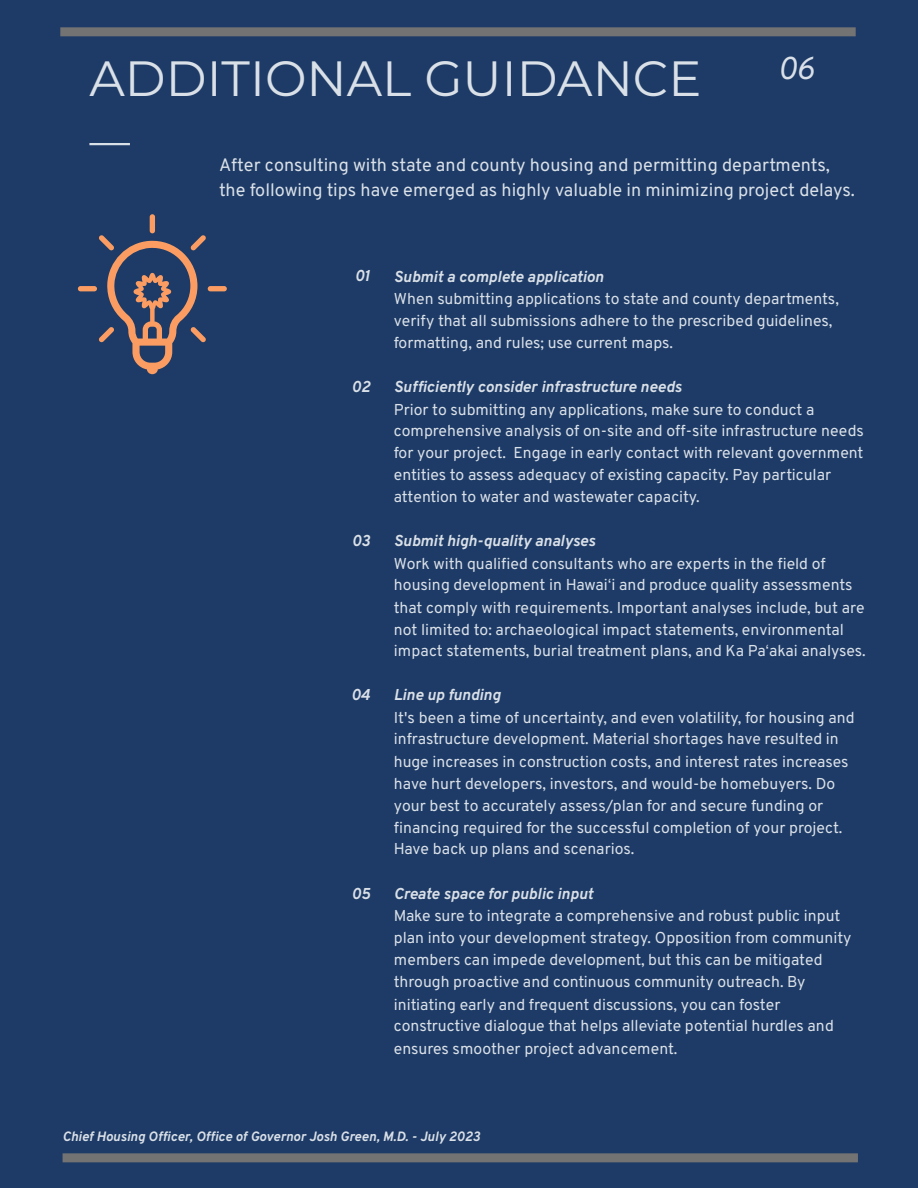
<style>
.page{position:relative;width:918px;height:1188px;background:#1d3b66}
.page>*{position:absolute;margin:0;border:0;box-sizing:border-box;transform-origin:0 0}
.t1{font:49.5px "Montserrat";color:#dae0e8}
.t2{font:italic 31.5px "Overpass";color:#dae0e8}
.t3{font:18px "Overpass";color:#dae0e8}
.t4{font:15.75px/21.9px "Overpass";color:#dae0e8}
.t5{font:italic 700 15.75px "Overpass";color:#dae0e8}
.t6{font:italic 700 13.5px "Overpass";color:#dae0e8}
.s1{font-family:"Helvetica"}
</style>
<div class="page">
<hr style="left:89px;top:143px;width:41px;height:2px;background:#dae0e8">
<svg style="left:78px;top:214px;width:149px;height:160px"></svg>
<div style="left:60px;top:27px;width:796px;height:9px;background:#737373"></div>
<div style="left:63px;top:1153px;width:795px;height:9px;background:#737373"></div>
<p class="t1" style="left:89px;top:48px;width:614px">ADDITIONAL GUIDANCE</p>
<h2 class="t2" style="left:778px;top:51px;width:38px">06</h2>
<p class="t3" style="left:219px;top:155px;width:612px">After consulting with state and county housing and permitting departments,</p>
<p class="t3" style="left:219px;top:180px;width:637px">the following tips have emerged as highly valuable in minimizing project delays.</p>
<p class="t5" style="left:355px;top:267px;width:17px">01</p>
<p class="t5" style="left:352px;top:378px;width:20px">02</p>
<p class="t5" style="left:352px;top:532px;width:20px">03</p>
<p class="t5" style="left:351px;top:686px;width:21px">04</p>
<p class="t5" style="left:352px;top:885px;width:20px">05</p>
<p class="t5" style="left:394px;top:268px;width:211px">Submit a complete application</p>
<p class="t4" style="left:394px;top:289px;width:447px">When submitting applications to state and county departments, verify that all submissions adhere to the prescribed guidelines, formatting, and rules; use current maps.</p>
<p class="t5" style="left:394px;top:378px;width:290px">Sufficiently consider infrastructure needs</p>
<p class="t4" style="left:394px;top:400px;width:472px">Prior to submitting any applications, make sure to conduct a comprehensive analysis of on-site and off-site infrastructure needs for your project. Engage in early contact with relevant government entities to assess adequacy of existing capacity. Pay particular attention to water and wastewater capacity.</p>
<p class="t5" style="left:394px;top:532px;width:203px">Submit high-quality analyses</p>
<p class="t4" style="left:394px;top:554px;width:473px">Work with qualified consultants who are experts in the field of housing development in Hawai<span class="s1">ʻ</span>i and produce quality assessments that comply with requirements. Important analyses include, but are not limited to: archaeological impact statements, environmental impact statements, burial treatment plans, and Ka Pa<span class="s1">ʻ</span>akai analyses.</p>
<p class="t5" style="left:394px;top:686px;width:108px">Line up funding</p>
<p class="t4" style="left:394px;top:708px;width:462px">It's been a time of uncertainty, and even volatility, for housing and infrastructure development. Material shortages have resulted in huge increases in construction costs, and interest rates increases have hurt developers, investors, and would-be homebuyers. Do your best to accurately assess/plan for and secure funding or financing required for the successful completion of your project.<br>Have back up plans and scenarios.</p>
<p class="t5" style="left:394px;top:886px;width:201px">Create space for public input</p>
<p class="t4" style="left:394px;top:906px;width:459px;line-height:22.1px">Make sure to integrate a comprehensive and robust public input plan into your development strategy. Opposition from community members can impede development, but this can be mitigated through proactive and continuous community outreach. By initiating early and frequent discussions, you can foster constructive dialogue that helps alleviate potential hurdles and ensures smoother project advancement.</p>
<p class="t6" style="left:63px;top:1129px;width:419px">Chief Housing Officer, Office of Governor Josh Green, M.D. - July 2023</p>
</div>
